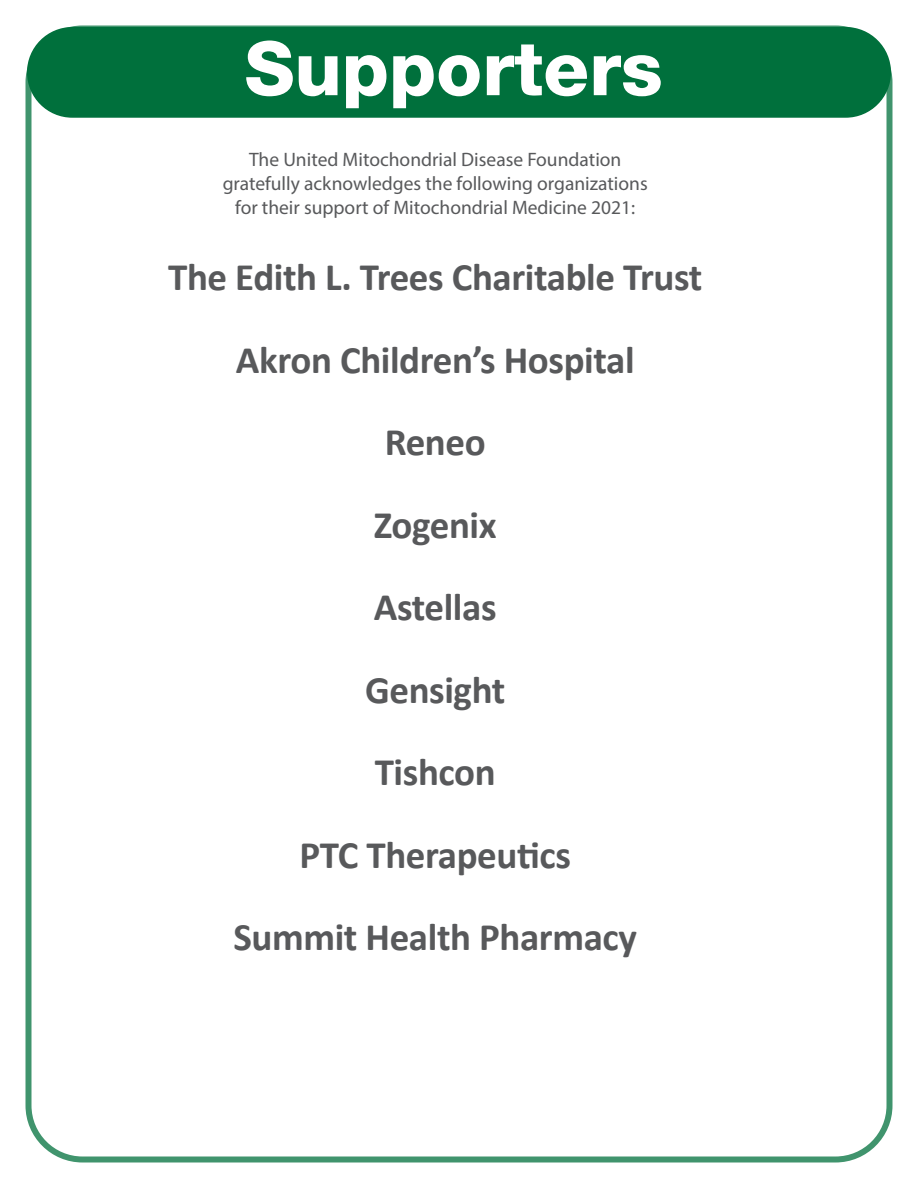
<style>
.page{position:relative;width:918px;height:1188px;background:#fff}
.page>*{position:absolute;margin:0;border:0;box-sizing:border-box;transform-origin:0 0}
.t1{font:800 75px "Helvetica Neue LT Pro";color:#fff}
.t2{font:700 39px/82.5px "Calibri";letter-spacing:-.01em;color:#58595b;text-align:center}
.t3{font:19.5px/24px "Myriad Pro";color:#58595b;text-align:center}
</style>
<div class="page">
<div style="left:26px;top:26px;width:866px;height:1136px;border:6px solid #40946d;border-radius:54px"></div>
<div style="left:28px;top:28px;width:862px;height:89px;background:#00703c;border-radius:45px"></div>
<div style="left:27px;top:27px;width:864px;height:91px;border:2px solid #00703c;border-radius:45px"></div>
<h1 class="t1" style="left:245px;top:24px;width:420px">Supporters</h1>
<p class="t3" style="left:223px;top:147px;width:427px">The United Mitochondrial Disease Foundation gratefully acknowledges the following organizations for their support of Mitochondrial Medicine 2021:</p>
<h2 class="t2" style="left:168px;top:236px;width:536px">The Edith L. Trees Charitable Trust<br>Akron Children’s Hospital<br>Reneo<br>Zogenix<br>Astellas<br>Gensight<br>Tishcon<br>PTC Therapeutics<br>Summit Health Pharmacy</h2>
</div>
